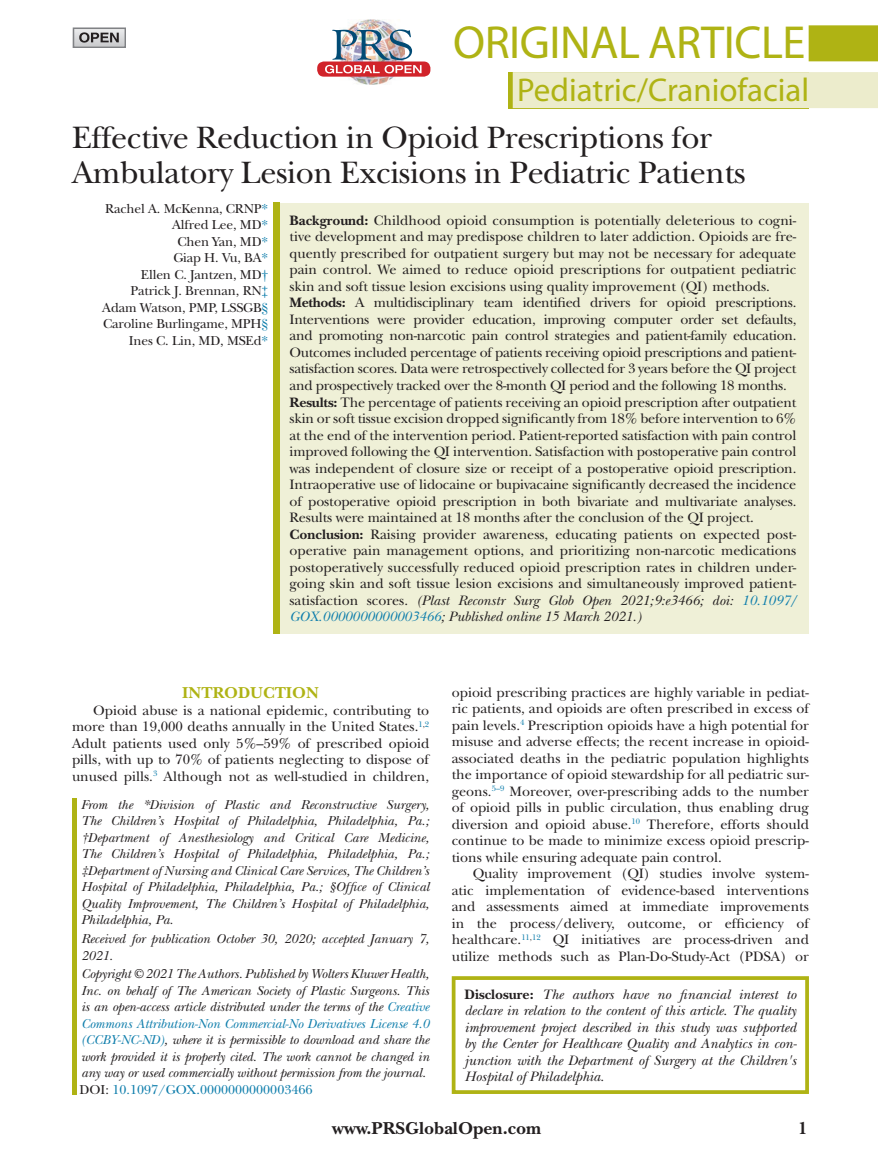
<style>
.page{position:relative;width:878px;height:1175px;background:#fff}
.page>*{position:absolute;margin:0;border:0;box-sizing:border-box;transform-origin:0 0}
.t1{font:46.5px "Myriad Pro";letter-spacing:-.01em;color:#afb314}
.t2{font:33px "Myriad Pro";color:#afb314}
.t3{font:32.25px/34.5px "New Baskerville Std";letter-spacing:-.015em;color:#231f20}
.t4{font:700 18px "New Baskerville Std";color:#231f20}
.t5{font:700 16.5px "New Baskerville Std";color:#afb314}
.t6{font:14.25px/16.5px "New Baskerville Std";letter-spacing:-.01em;color:#231f20;text-align:justify}
.t7{font:italic 14.25px/16.5px "New Baskerville Std";color:#231f20;text-align:justify}
.t8{font:italic 13.5px/16.5px "New Baskerville Std";letter-spacing:-.005em;color:#231f20}
.t9{font:13.5px/16.5px "New Baskerville Std";letter-spacing:-.01em;color:#231f20;text-align:right}
.s1{color:#0f7eac}
.s2{font-weight:700}
.s3{font-style:italic}
.s4{font-style:italic;color:#0f7eac}
.s5{font-style:normal}
.s6{font-style:normal;color:#0f7eac}
.s7{font-weight:700;font-style:normal}
</style>
<div class="page">
<div style="left:73px;top:28px;width:52px;height:20px;border:2px solid #808285"></div>
<svg style="left:79px;top:32px;width:40px;height:11px"></svg>
<div style="left:452px;top:976px;width:356px;height:118px;border:4px solid #afb314"></div>
<div style="left:512px;top:72px;width:366px;height:36px;background:#ececcc"></div>
<hr style="left:72px;top:798px;width:4px;height:132px;background:#afb314">
<hr style="left:72px;top:930px;width:4px;height:35px;background:#afb314">
<hr style="left:72px;top:965px;width:4px;height:118px;background:#afb314">
<hr style="left:72px;top:1081px;width:4px;height:13px;background:#afb314">
<div style="left:274px;top:126px;width:534px;height:508px;background:#eff0d7"></div>
<div style="left:274px;top:191px;width:534px;height:11px;background:#fff"></div>
<div style="left:274px;top:202px;width:6px;height:93px;background:#afb314"></div>
<div style="left:274px;top:285px;width:6px;height:109px;background:#afb314"></div>
<div style="left:274px;top:384px;width:6px;height:142px;background:#afb314"></div>
<div style="left:274px;top:516px;width:6px;height:118px;background:#afb314"></div>
<div style="left:72px;top:126px;width:736px;height:67px;background:#fff"></div>
<div style="left:808px;top:25px;width:70px;height:36px;background:#afb314"></div>
<img style="left:348px;top:20px;width:48px;height:64px">
<svg style="left:317px;top:61px;width:113px;height:16px"></svg>
<img style="left:325px;top:29px;width:96px;height:44px">
<h1 class="t1" style="left:453px;top:14px;width:354px">Original Article</h1>
<h2 class="t2" style="left:517px;top:69px;width:293px">Pediatric/Craniofacial</h2>
<h3 class="t3" style="left:72px;top:121px;width:675px">Effective Reduction in Opioid Prescriptions for<br>Ambulatory Lesion Excisions in Pediatric Patients</h3>
<p class="t9" style="left:102px;top:200px;width:167px">Rachel A. McKenna, CRNP<span class="s1">*<br></span>Alfred Lee, MD<span class="s1">*<br></span>Chen Yan, MD<span class="s1">*<br></span>Giap H. Vu, BA<span class="s1">*<br></span>Ellen C. Jantzen, MD<span class="s1">†<br></span>Patrick J. Brennan, RN<span class="s1">‡<br></span>Adam Watson, PMP, LSSGB<span class="s1">§<br></span>Caroline Burlingame, MPH<span class="s1">§<br></span>Ines C. Lin, MD, MSEd<span class="s1">*</span></p>
<p class="t6" style="left:289px;top:212px;width:508px;text-align:left"><span class="s2">Background:</span> Childhood opioid consumption is potentially deleterious to cogni&shy;tive development and may predispose children to later addiction. Opioids are fre&shy;quently prescribed for outpatient surgery but may not be necessary for adequate pain control. We aimed to reduce opioid prescriptions for outpatient pediatric skin and soft tissue lesion excisions using quality improvement (QI) methods.<br><span class="s2">Methods:</span> A multidisciplinary team identified drivers for opioid prescriptions.<br>Interventions were provider education, improving computer order set defaults, and promoting non-narcotic pain control strategies and patient-family education.<br>Outcomes included percentage of patients receiving opioid prescriptions and patient&shy;satisfaction scores. Data were retrospectively collected for 3 years before the QI project and prospectively tracked over the 8-month QI period and the following 18 months.<br><span class="s2">Results:</span> The percentage of patients receiving an opioid prescription after outpatient skin or soft tissue excision dropped significantly from 18% before intervention to 6% at the end of the intervention period. Patient-reported satisfaction with pain control improved following the QI intervention. Satisfaction with postoperative pain control was independent of closure size or receipt of a postoperative opioid prescription.<br>Intraoperative use of lidocaine or bupivacaine significantly decreased the incidence of postoperative opioid prescription in both bivariate and multivariate analyses.<br>Results were maintained at 18 months after the conclusion of the QI project.<br><span class="s2">Conclusion:</span> Raising provider awareness, educating patients on expected post&shy;operative pain management options, and prioritizing non-narcotic medications postoperatively successfully reduced opioid prescription rates in children under&shy;going skin and soft tissue lesion excisions and simultaneously improved patient&shy;satisfaction scores. <span class="s3">(Plast Reconstr Surg Glob Open 2021;9:e3466; doi:</span> <span class="s4">10.1097/ GOX.0000000000003466</span><span class="s3">; Published online 15 March 2021.)</span></p>
<p class="t5" style="left:182px;top:683px;width:138px">INTRODUCTION</p>
<p class="t6" style="left:72px;top:702px;width:359px;text-indent:21px">Opioid abuse is a national epidemic, contributing to more than 19,000 deaths annually in the United States.<sup>1</sup><sup>,</sup><sup>2<br></sup>Adult patients used only 5%–59% of prescribed opioid pills, with up to 70% of patients neglecting to dispose of unused pills.<sup>3</sup> Although not as well-studied in children,</p>
<p class="t8" style="left:81px;top:796px;width:350px;text-align:justify">From the *Division of Plastic and Reconstructive Surgery, The Children’s Hospital of Philadelphia, Philadelphia, Pa.; †Department of Anesthesiology and Critical Care Medicine, The Children’s Hospital of Philadelphia, Philadelphia, Pa.; ‡Department of Nursing and Clinical Care Services, The Children’s Hospital of Philadelphia, Philadelphia, Pa.; §Office of Clinical Quality Improvement, The Children’s Hospital of Philadelphia, Philadelphia, Pa.</p>
<p class="t8" style="left:81px;top:930px;width:350px">Received for publication October 30, 2020; accepted January 7,<br>2021.</p>
<p class="t8" style="left:80px;top:965px;width:351px">Copyright © 2021 The Authors. Published by Wolters Kluwer Health, Inc. on behalf of The American Society of Plastic Surgeons. This is an open-access article distributed under the terms of the <span class="s1">Creative Commons Attribution-Non Commercial-No Derivatives License 4.0 (CCBY-NC-ND)</span>, where it is permissible to download and share the work provided it is properly cited. The work cannot be changed in any way or used commercially without permission from the journal.<br><span class="s5">DOI:</span> <span class="s6">10.1097/GOX.0000000000003466</span></p>
<p class="t6" style="left:451px;top:684px;width:359px">opioid prescribing practices are highly variable in pediat&shy;ric patients, and opioids are often prescribed in excess of pain levels.<sup>4</sup> Prescription opioids have a high potential for misuse and adverse effects; the recent increase in opioid&shy;associated deaths in the pediatric population highlights the importance of opioid stewardship for all pediatric sur&shy;geons.<sup>5–9</sup> Moreover, over-prescribing adds to the number of opioid pills in public circulation, thus enabling drug diversion and opioid abuse.<sup>10</sup> Therefore, efforts should continue to be made to minimize excess opioid prescrip&shy;tions while ensuring adequate pain control.</p>
<p class="t6" style="left:452px;top:865px;width:359px;text-indent:21px">Quality improvement (QI) studies involve system&shy;atic implementation of evidence-based interventions and assessments aimed at immediate improvements in the process/delivery, outcome, or efficiency of healthcare.<sup>11</sup><sup>,</sup><sup>12</sup> QI initiatives are process-driven and utilize methods such as Plan-Do-Study-Act (PDSA) or</p>
<p class="t7" style="left:464px;top:985px;width:334px"><span class="s7">Disclosure:</span> The authors have no financial interest to declare in relation to the content of this article. The quality improvement project described in this study was supported by the Center for Healthcare Quality and Analytics in con&shy;junction with the Department of Surgery at the Children's Hospital of Philadelphia.</p>
<p class="t4" style="left:332px;top:1118px;width:210px">www.PRSGlobalOpen.com</p>
<p class="t4" style="left:798px;top:1118px;width:11px">1</p>
</div>
